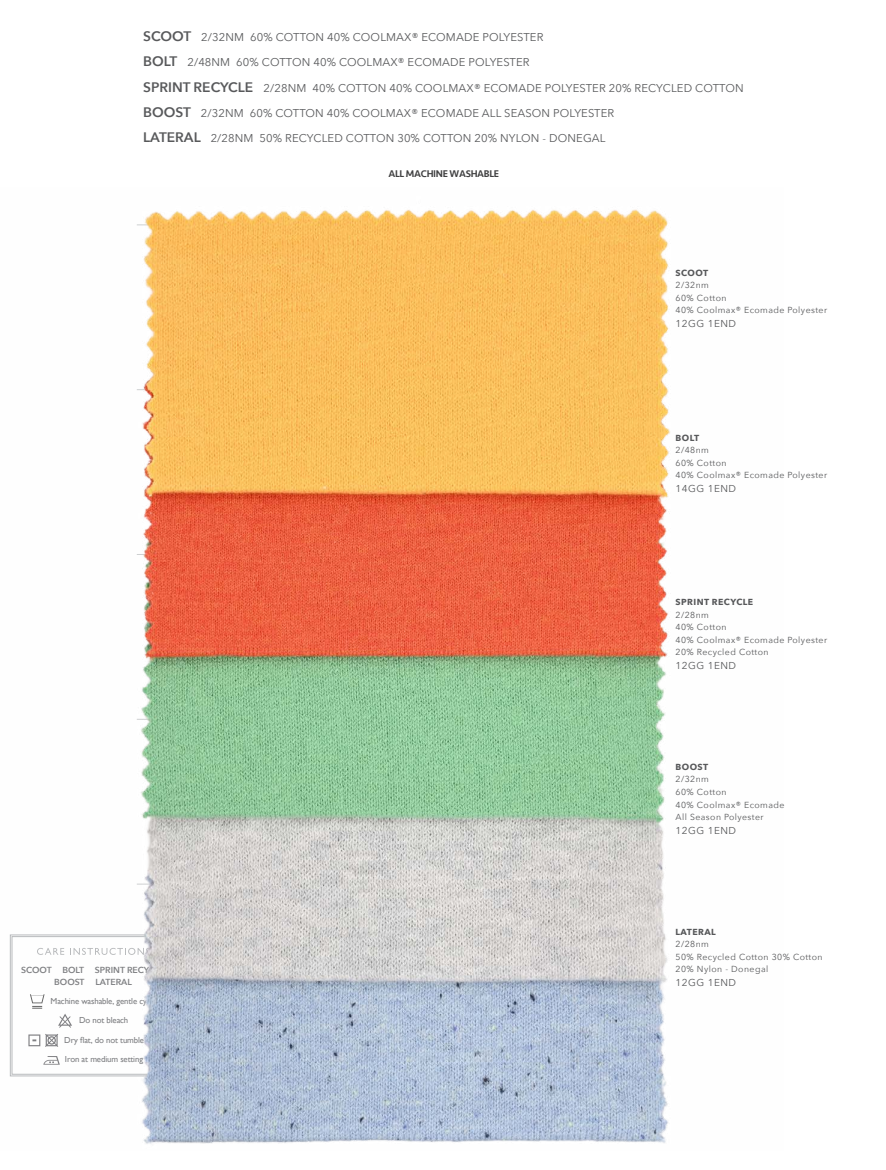
<style>
.page{position:relative;width:886px;height:1170px;background:#fff}
.page>*{position:absolute;margin:0;border:0;box-sizing:border-box;transform-origin:0 0}
.t1{font:11.25px "Avenir Next";letter-spacing:.01em;color:#58595b}
.t2{font:10px "Avenir Next";letter-spacing:.05em;color:#58595b}
.t3{font:500 10px "Seravek";letter-spacing:-.03em;color:#404041}
.t4{font:8.75px/12.5px "Avenir Next";letter-spacing:.05em;color:#58595b}
.t5{font:8.75px "Gill Sans";letter-spacing:-.015em;color:#808184}
.t6{font:700 8.75px "Avenir Next";letter-spacing:.05em;color:#58595b}
.t7{font:600 8.75px/11.6px "Avenir Next";color:#808184;text-align:center}
.s1{font-weight:600;font-size:13.75px}
</style>
<div class="page">
<img style="left:9px;top:209px;width:661px;height:935px">
<p class="t1" style="left:143px;top:27px;width:402px"><span class="s1">SCOOT</span> 2/32NM 60% COTTON 40% COOLMAX® ECOMADE POLYESTER</p>
<p class="t1" style="left:143px;top:53px;width:388px"><span class="s1">BOLT</span> 2/48NM 60% COTTON 40% COOLMAX® ECOMADE POLYESTER</p>
<p class="t1" style="left:143px;top:78px;width:602px"><span class="s1">SPRINT RECYCLE</span> 2/28NM 40% COTTON 40% COOLMAX® ECOMADE POLYESTER 20% RECYCLED COTTON</p>
<p class="t1" style="left:143px;top:104px;width:473px"><span class="s1">BOOST</span> 2/32NM 60% COTTON 40% COOLMAX® ECOMADE ALL SEASON POLYESTER</p>
<p class="t1" style="left:143px;top:129px;width:464px"><span class="s1">LATERAL</span> 2/28NM 50% RECYCLED COTTON 30% COTTON 20% NYLON - DONEGAL</p>
<p class="t7" style="left:21px;top:964px;width:145px">SCOOT BOLT SPRINT RECYCLE<br>BOOST LATERAL</p>
<p class="t5" style="left:51px;top:995px;width:107px">Machine washable, gentle cycle</p>
<p class="t5" style="left:79px;top:1015px;width:51px">Do not bleach</p>
<p class="t5" style="left:64px;top:1034px;width:95px">Dry flat, do not tumble dry</p>
<p class="t5" style="left:65px;top:1053px;width:80px">Iron at medium setting</p>
<p class="t3" style="left:388px;top:167px;width:112px">ALL MACHINE WASHABLE</p>
<p class="t6" style="left:675px;top:265px;width:34px">SCOOT</p>
<p class="t4" style="left:675px;top:278px;width:153px">2/32nm<br>60% Cotton<br>40% Coolmax® Ecomade Polyester</p>
<p class="t2" style="left:675px;top:315px;width:62px">12GG 1END</p>
<p class="t6" style="left:675px;top:430px;width:25px">BOLT</p>
<p class="t4" style="left:675px;top:443px;width:153px">2/48nm<br>60% Cotton<br>40% Coolmax® Ecomade Polyester</p>
<p class="t2" style="left:675px;top:480px;width:62px">14GG 1END</p>
<p class="t6" style="left:675px;top:594px;width:79px">SPRINT RECYCLE</p>
<p class="t4" style="left:675px;top:608px;width:153px">2/28nm<br>40% Cotton<br>40% Coolmax® Ecomade Polyester<br>20% Recycled Cotton</p>
<p class="t2" style="left:675px;top:657px;width:62px">12GG 1END</p>
<p class="t6" style="left:675px;top:759px;width:34px">BOOST</p>
<p class="t4" style="left:675px;top:772px;width:110px">2/32nm<br>60% Cotton<br>40% Coolmax® Ecomade<br>All Season Polyester</p>
<p class="t2" style="left:675px;top:821px;width:62px">12GG 1END</p>
<p class="t6" style="left:675px;top:924px;width:42px">LATERAL</p>
<p class="t4" style="left:675px;top:937px;width:149px">2/28nm<br>50% Recycled Cotton 30% Cotton<br>20% Nylon - Donegal</p>
<p class="t2" style="left:675px;top:974px;width:62px">12GG 1END</p>
</div>
